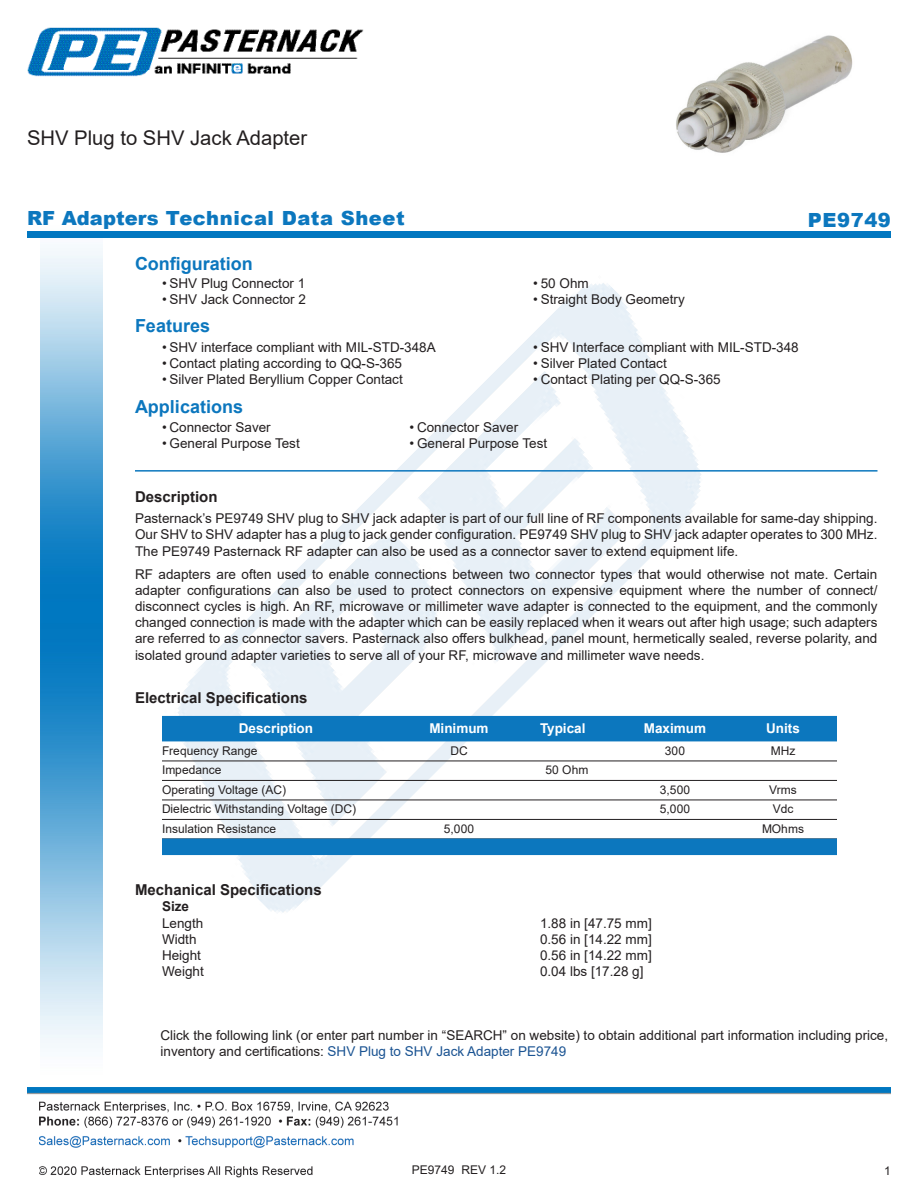
<style>
.page{position:relative;width:918px;height:1188px;background:#fff}
.page>*{position:absolute;margin:0;border:0;box-sizing:border-box;transform-origin:0 0}
.Web_Description_Para{font:20.25px "Arial";color:#231f20}
.t1{font:900 19.5px "Arial";letter-spacing:.03em;color:#0c77be}
.Head1{font:700 18px "Arial";color:#0c77be}
.Head1-2{font:700 15px "Arial";color:#231f20}
.MarketingDescription{font:13.5px/16.4px "Arial";color:#231f20;text-align:justify}
.Description_and_PN_L{font:13.5px/16.2px "Arial";color:#231f20}
.Specs_Para{font:13.5px "Arial";color:#231f20}
.Table-Header{font:700 13.5px "Arial";color:#fff}
.Head2_after_Head1{font:700 13.5px "Arial";color:#231f20}
.Table-Body{font:12px "Arial";color:#231f20}
.s1{color:#1a5392}
</style>
<div class="page">
<img style="left:39px;top:1101px;width:359px;height:77px">
<img style="left:40px;top:237px;width:62px;height:811px">
<img style="left:95px;top:244px;width:726px;height:726px">
<img style="left:27px;top:1088px;width:864px;height:7px">
<div style="left:27px;top:231px;width:864px;height:6px;background:#0177c0"></div>
<img style="left:27px;top:27px;width:337px;height:50px">
<hr style="left:135px;top:470px;width:743px;height:2px;background:#0c77be">
<div style="left:162px;top:716px;width:675px;height:25px;background:#0c77be"></div>
<hr style="left:162px;top:761px;width:675px;height:1px;background:#231f20">
<hr style="left:162px;top:780px;width:675px;height:1px;background:#231f20">
<hr style="left:162px;top:800px;width:675px;height:1px;background:#231f20">
<hr style="left:162px;top:819px;width:675px;height:1px;background:#231f20">
<div style="left:162px;top:839px;width:675px;height:16px;background:#0c77be"></div>
<img style="left:676px;top:35px;width:177px;height:118px">
<h1 class="Web_Description_Para" style="left:27px;top:124px;width:282px">SHV Plug to SHV Jack Adapter</h1>
<p class="t1" style="left:27px;top:204px;width:379px">RF Adapters Technical Data Sheet</p>
<p class="t1" style="left:808px;top:205px;width:85px">PE9749</p>
<p class="Head1" style="left:135px;top:251px;width:119px">Configuration</p>
<p class="MarketingDescription" style="left:162px;top:275px;width:145px">• SHV Plug Connector 1</p>
<p class="MarketingDescription" style="left:162px;top:291px;width:146px">• SHV Jack Connector 2</p>
<p class="Head1" style="left:135px;top:313px;width:77px">Features</p>
<p class="MarketingDescription" style="left:162px;top:339px;width:275px">• SHV interface compliant with MIL-STD-348A</p>
<p class="MarketingDescription" style="left:162px;top:355px;width:242px">• Contact plating according to QQ-S-365</p>
<p class="MarketingDescription" style="left:162px;top:371px;width:242px">• Silver Plated Beryllium Copper Contact</p>
<p class="MarketingDescription" style="left:533px;top:275px;width:57px">• 50 Ohm</p>
<p class="MarketingDescription" style="left:533px;top:291px;width:153px">• Straight Body Geometry</p>
<p class="MarketingDescription" style="left:533px;top:339px;width:267px">• SHV Interface compliant with MIL-STD-348</p>
<p class="MarketingDescription" style="left:533px;top:355px;width:135px">• Silver Plated Contact</p>
<p class="MarketingDescription" style="left:533px;top:371px;width:189px">• Contact Plating per QQ-S-365</p>
<p class="Head1" style="left:135px;top:394px;width:110px">Applications</p>
<p class="MarketingDescription" style="left:162px;top:419px;width:110px">• Connector Saver</p>
<p class="MarketingDescription" style="left:162px;top:435px;width:139px">• General Purpose Test</p>
<p class="MarketingDescription" style="left:410px;top:419px;width:110px">• Connector Saver</p>
<p class="MarketingDescription" style="left:410px;top:435px;width:139px">• General Purpose Test</p>
<p class="Head1-2" style="left:135px;top:486px;width:84px">Description</p>
<p class="MarketingDescription" style="left:135px;top:510px;width:744px">Pasternack’s PE9749 SHV plug to SHV jack adapter is part of our full line of RF components available for same-day shipping.<br>Our SHV to SHV adapter has a plug to jack gender configuration. PE9749 SHV plug to SHV jack adapter operates to 300 MHz.<br>The PE9749 Pasternack RF adapter can also be used as a connector saver to extend equipment life.</p>
<p class="MarketingDescription" style="left:135px;top:566px;width:744px">RF adapters are often used to enable connections between two connector types that would otherwise not mate. Certain adapter configurations can also be used to protect connectors on expensive equipment where the number of connect/ disconnect cycles is high. An RF, microwave or millimeter wave adapter is connected to the equipment, and the commonly changed connection is made with the adapter which can be easily replaced when it wears out after high usage; such adapters are referred to as connector savers. Pasternack also offers bulkhead, panel mount, hermetically sealed, reverse polarity, and isolated ground adapter varieties to serve all of your RF, microwave and millimeter wave needs.</p>
<p class="Head1-2" style="left:135px;top:687px;width:174px">Electrical Specifications</p>
<p class="Table-Header" style="left:239px;top:719px;width:76px">Description</p>
<p class="Table-Header" style="left:429px;top:719px;width:61px">Minimum</p>
<p class="Table-Header" style="left:540px;top:719px;width:47px">Typical</p>
<p class="Table-Header" style="left:644px;top:719px;width:64px">Maximum</p>
<p class="Table-Header" style="left:766px;top:719px;width:35px">Units</p>
<p class="Table-Body" style="left:162px;top:742px;width:97px">Frequency Range</p>
<p class="Table-Body" style="left:450px;top:742px;width:19px">DC</p>
<p class="Table-Body" style="left:665px;top:742px;width:22px">300</p>
<p class="Table-Body" style="left:771px;top:742px;width:26px">MHz</p>
<p class="Table-Body" style="left:162px;top:762px;width:61px">Impedance</p>
<p class="Table-Body" style="left:546px;top:762px;width:44px">50 Ohm</p>
<p class="Table-Body" style="left:162px;top:781px;width:126px">Operating Voltage (AC)</p>
<p class="Table-Body" style="left:660px;top:781px;width:32px">3,500</p>
<p class="Table-Body" style="left:769px;top:781px;width:29px">Vrms</p>
<p class="Table-Body" style="left:162px;top:801px;width:196px">Dielectric Withstanding Voltage (DC)</p>
<p class="Table-Body" style="left:660px;top:801px;width:32px">5,000</p>
<p class="Table-Body" style="left:773px;top:801px;width:22px">Vdc</p>
<p class="Table-Body" style="left:162px;top:820px;width:116px">Insulation Resistance</p>
<p class="Table-Body" style="left:444px;top:820px;width:32px">5,000</p>
<p class="Table-Body" style="left:762px;top:820px;width:43px">MOhms</p>
<p class="Head1-2" style="left:135px;top:879px;width:188px">Mechanical Specifications</p>
<p class="Head2_after_Head1" style="left:162px;top:897px;width:29px">Size</p>
<p class="Specs_Para" style="left:162px;top:914px;width:43px">Length</p>
<p class="Specs_Para" style="left:540px;top:914px;width:113px">1.88 in [47.75 mm]</p>
<p class="Specs_Para" style="left:162px;top:930px;width:36px">Width</p>
<p class="Specs_Para" style="left:540px;top:930px;width:113px">0.56 in [14.22 mm]</p>
<p class="Specs_Para" style="left:162px;top:946px;width:41px">Height</p>
<p class="Specs_Para" style="left:540px;top:946px;width:113px">0.56 in [14.22 mm]</p>
<p class="Specs_Para" style="left:162px;top:962px;width:43px">Weight</p>
<p class="Specs_Para" style="left:540px;top:962px;width:105px">0.04 lbs [17.28 g]</p>
<p class="Description_and_PN_L" style="left:160px;top:1027px;width:729px">Click the following link (or enter part number in “SEARCH” on website) to obtain additional part information including price, inventory and certifications: <span class="s1">SHV Plug to SHV Jack Adapter PE9749</span></p>
<p class="Table-Body" style="left:412px;top:1162px;width:96px">PE9749 REV 1.2</p>
<p class="Table-Body" style="left:884px;top:1162px;width:8px">1</p>
</div>
